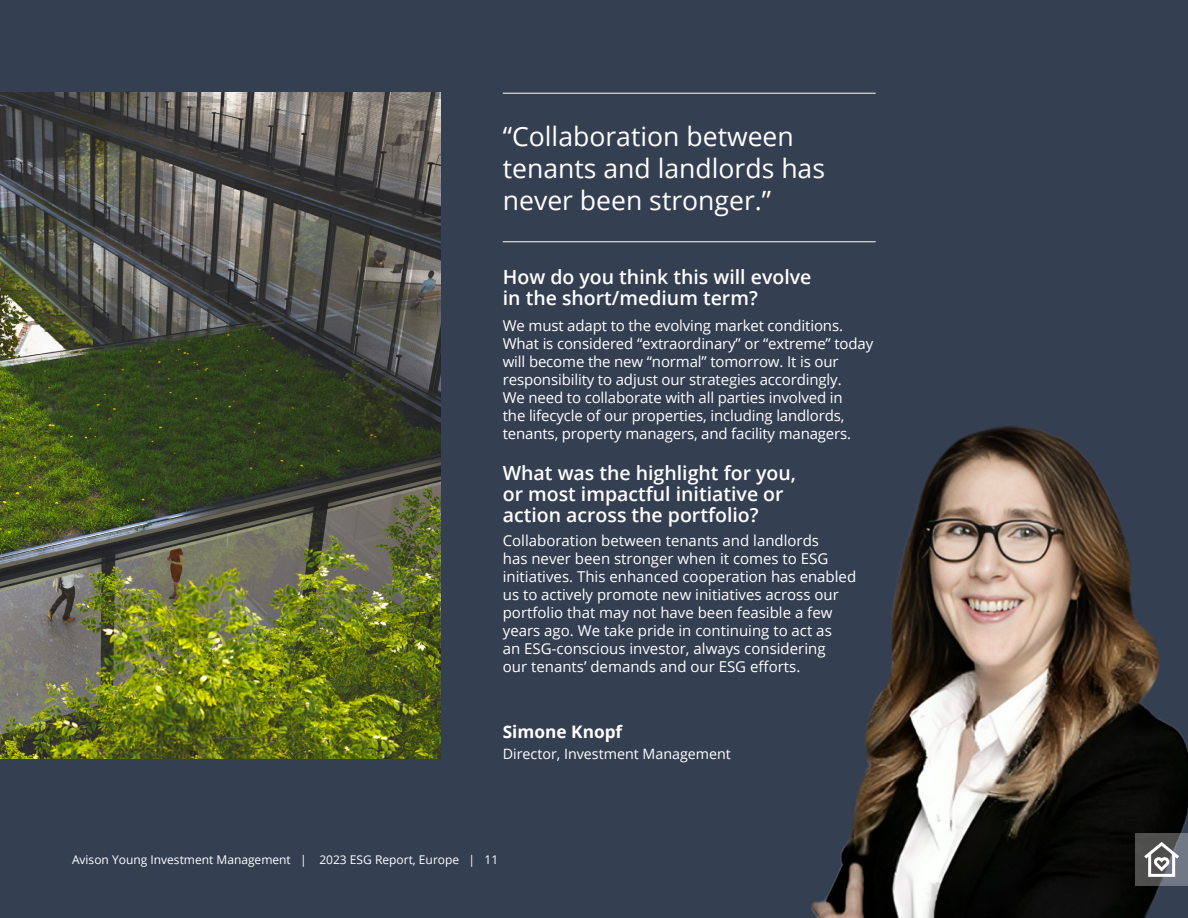
<style>
.page{position:relative;width:1188px;height:918px;background:#353f52}
.page>*{position:absolute;margin:0;border:0;box-sizing:border-box;transform-origin:0 0}
.t1{font:26.55px/32px "Open Sans";color:#fff}
.t2{font:600 19.5px/21px "Open Sans";color:#fff}
.t3{font:700 17.25px "Open Sans";color:#fff}
.t4{font:15px/18px "Open Sans";color:#fff}
.t5{font:14.25px "Open Sans";color:#fff}
.t6{font:12px "Open Sans";color:#fff}
</style>
<div class="page">
<img style="left:0;top:93px;width:441px;height:666px">
<hr style="left:503px;top:93px;width:373px;height:1px;background:#fff">
<hr style="left:503px;top:241px;width:373px;height:1px;background:#fff">
<img style="left:811px;top:425px;width:377px;height:493px">
<svg style="left:1135px;top:833px;width:53px;height:53px"></svg>
<svg style="left:1141px;top:840px;width:41px;height:38px;background:#86878a"></svg>
<p class="t1" style="left:503px;top:119px;width:324px">“Collaboration between tenants and landlords has never been stronger.”</p>
<p class="t2" style="left:503px;top:266px;width:310px">How do you think this will evolve in the short/medium term?</p>
<p class="t4" style="left:503px;top:316px;width:372px">We must adapt to the evolving market conditions.<br>What is considered “extraordinary” or “extreme” today will become the new “normal” tomorrow. It is our responsibility to adjust our strategies accordingly.<br>We need to collaborate with all parties involved in<br>the lifecycle of our properties, including landlords, tenants, property managers, and facility managers.</p>
<p class="t2" style="left:503px;top:462px;width:295px">What was the highlight for you, or most impactful initiative or action across the portfolio?</p>
<p class="t4" style="left:503px;top:531px;width:355px">Collaboration between tenants and landlords<br>has never been stronger when it comes to ESG initiatives. This enhanced cooperation has enabled us to actively promote new initiatives across our portfolio that may not have been feasible a few years ago. We take pride in continuing to act as<br>an ESG-conscious investor, always considering<br>our tenants’ demands and our ESG efforts.</p>
<p class="t3" style="left:503px;top:720px;width:121px">Simone Knopf</p>
<p class="t5" style="left:503px;top:744px;width:230px">Director, Investment Management</p>
<p class="t6" style="left:72px;top:851px;width:428px">Avison Young Investment Management | 2023 ESG Report, Europe | 11</p>
</div>
